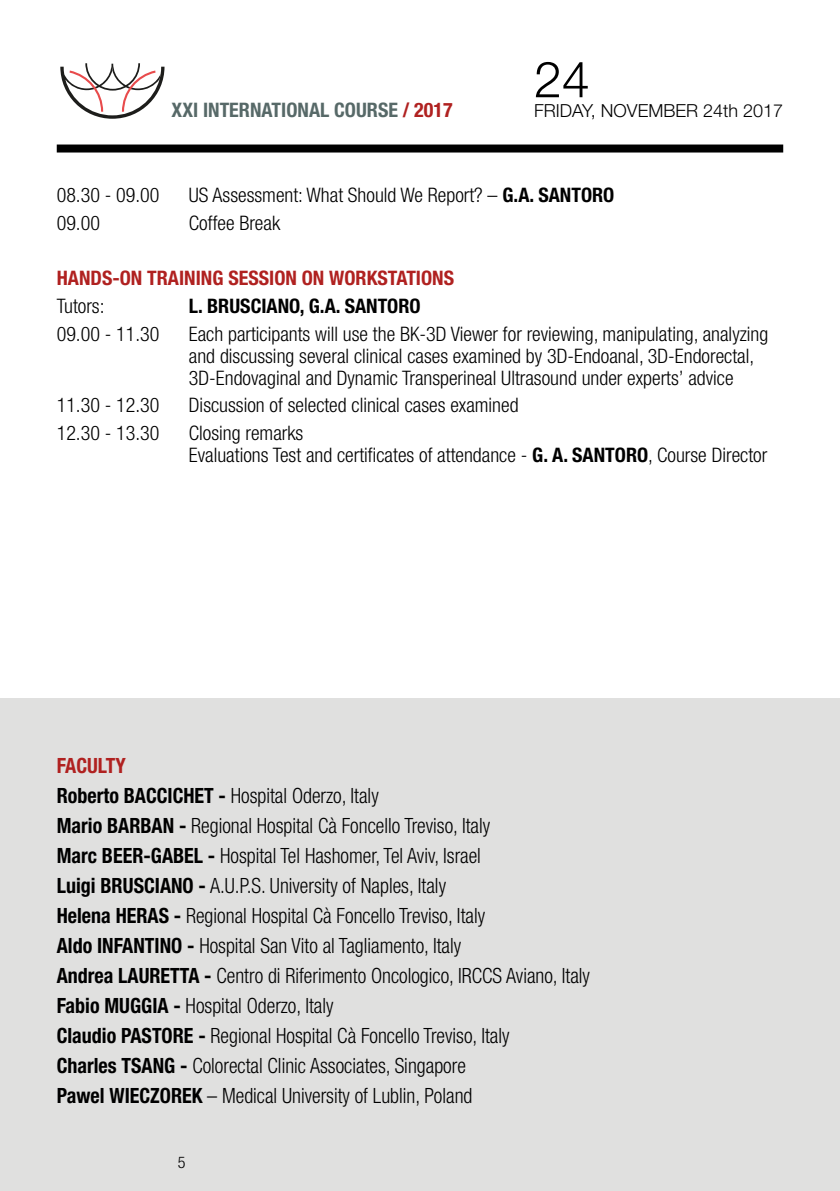
<style>
.page{position:relative;width:840px;height:1191px;background:#fff}
.page>*{position:absolute;margin:0;border:0;box-sizing:border-box;transform-origin:0 0}
.t1{font:300 50px "Helvetica Neue LT Pro";color:#000}
.t2{font:300 condensed 21px/30px "Helvetica Neue LT Pro";color:#000;scale:.95 1}
.t3{font:300 condensed 20px/22px "Helvetica Neue LT Pro";color:#000}
.t4{font:700 condensed 20px "Helvetica Neue LT Pro";color:#b02120}
.t5{font:700 condensed 20px "Helvetica Neue LT Pro";color:#576968}
.t6{font:700 condensed 20px "Helvetica Neue LT Pro";color:#000}
.t7{font:300 18px "Helvetica Neue LT Pro";color:#000}
.t8{font:300 condensed 16px "Helvetica Neue LT Pro";color:#000}
.s1{color:#b02120}
.s2{font-weight:700}
.s3{font-weight:700;color:#b02120}
</style>
<div class="page">
<div style="left:0;top:698px;width:839px;height:493px;background:#e0e0df"></div>
<svg style="left:60px;top:63px;width:104px;height:56px"></svg>
<div style="left:57px;top:144px;width:725px;height:8px;background:#000"></div>
<p class="t5" style="left:171px;top:97px;width:282px">XXI INTERNATIONAL COURSE <span class="s1">/ 2017</span></p>
<h1 class="t1" style="left:533px;top:49px;width:57px">24</h1>
<p class="t7" style="left:533px;top:99px;width:250px">FRIDAY, NOVEMBER 24th 2017</p>
<p class="t3" style="left:57px;top:184px;width:104px">08.30 - 09.00</p>
<p class="t3" style="left:189px;top:184px;width:427px">US Assessment: What Should We Report? – <span class="s2">G.A. SANTORO</span></p>
<p class="t3" style="left:57px;top:212px;width:45px">09.00</p>
<p class="t3" style="left:189px;top:212px;width:93px">Coffee Break</p>
<p class="t4" style="left:57px;top:266px;width:398px">HANDS-ON TRAINING SESSION ON WORKSTATIONS</p>
<p class="t3" style="left:57px;top:295px;width:49px">Tutors:</p>
<p class="t6" style="left:189px;top:294px;width:233px">L. BRUSCIANO, G.A. SANTORO</p>
<p class="t3" style="left:57px;top:322px;width:104px">09.00 - 11.30</p>
<p class="t3" style="left:189px;top:322px;width:580px">Each participants will use the BK-3D Viewer for reviewing, manipulating, analyzing and discussing several clinical cases examined by 3D-Endoanal, 3D-Endorectal,<br>3D-Endovaginal and Dynamic Transperineal Ultrasound under experts’ advice</p>
<p class="t3" style="left:57px;top:394px;width:104px">11.30 - 12.30</p>
<p class="t3" style="left:189px;top:394px;width:331px">Discussion of selected clinical cases examined</p>
<p class="t3" style="left:57px;top:422px;width:104px">12.30 - 13.30</p>
<p class="t3" style="left:189px;top:422px;width:579px">Closing remarks<br>Evaluations Test and certificates of attendance - <span class="s2">G. A. SANTORO</span>, Course Director</p>
<p class="t2" style="left:57px;top:750px;width:562px"><span class="s3">FACULTY<br></span><span class="s2">Roberto BACCICHET -</span> Hospital Oderzo, Italy<br><span class="s2">Mario BARBAN -</span> Regional Hospital Cà Foncello Treviso, Italy<br><span class="s2">Marc BEER-GABEL -</span> Hospital Tel Hashomer, Tel Aviv, Israel<br><span class="s2">Luigi BRUSCIANO -</span> A.U.P.S. University of Naples, Italy<br><span class="s2">Helena HERAS -</span> Regional Hospital Cà Foncello Treviso, Italy<br><span class="s2">Aldo INFANTINO -</span> Hospital San Vito al Tagliamento, Italy<br><span class="s2">Andrea LAURETTA -</span> Centro di Riferimento Oncologico, IRCCS Aviano, Italy <span class="s2">Fabio MUGGIA -</span> Hospital Oderzo, Italy<br><span class="s2">Claudio PASTORE -</span> Regional Hospital Cà Foncello Treviso, Italy<br><span class="s2">Charles TSANG -</span> Colorectal Clinic Associates, Singapore<br><span class="s2">Pawel WIECZOREK</span> – Medical University of Lublin, Poland</p>
<p class="t8" style="left:178px;top:1153px;width:9px">5</p>
</div>
